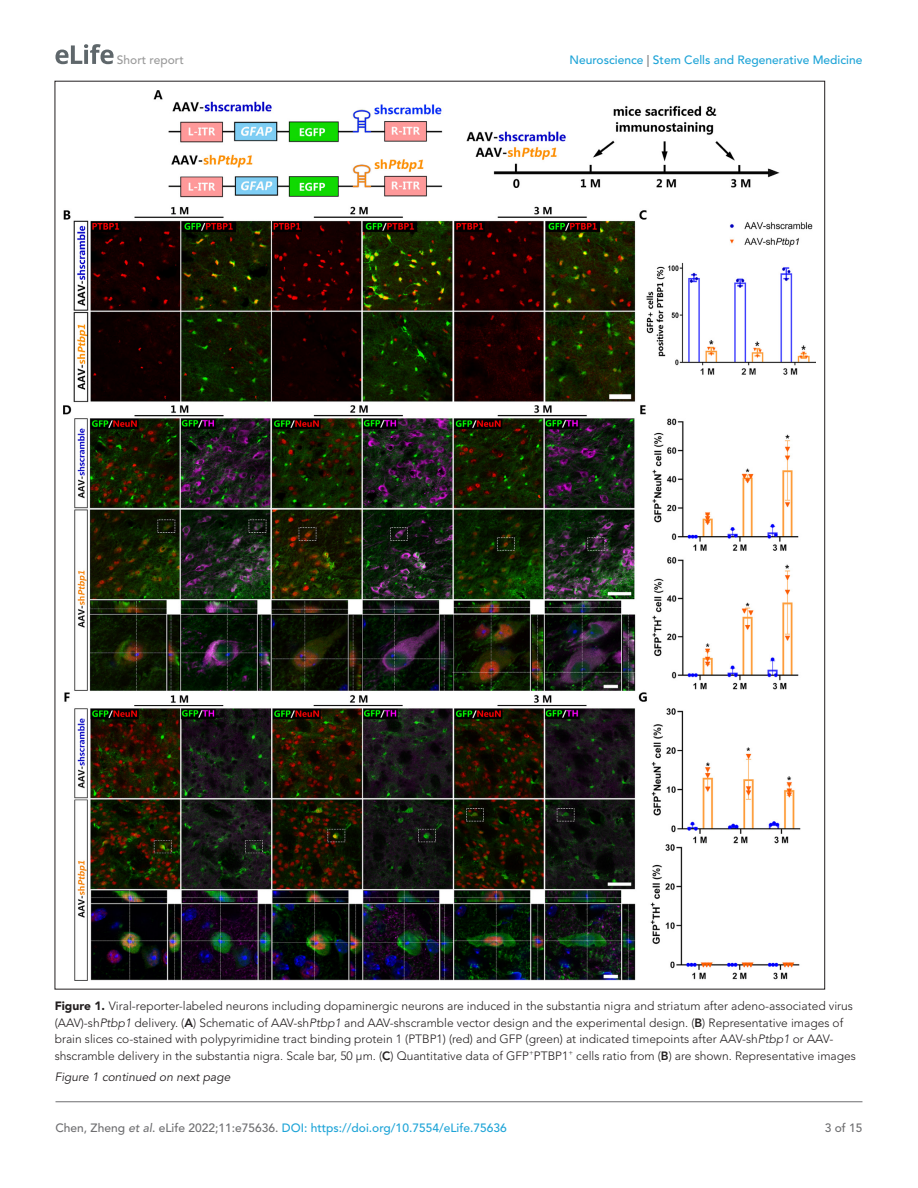
<style>
.page{position:relative;width:918px;height:1188px;background:#fff}
.page>*{position:absolute;margin:0;border:0;box-sizing:border-box;transform-origin:0 0}
.t1{font:300 12px/16.5px "Avenir LT Std";color:#231f20}
.t2{font:500 12px "Avenir LT Std";color:#1ea4d7}
.t3{font:italic 12px "Avenir LT Std";color:#231f20}
.t4{font:500 12px "Avenir LT Std";color:#9a9a9a}
.t5{font:500 12px "Avenir LT Std";color:#6e6e70}
.s1{color:#6e6e70}
.s2{font-weight:900}
.s3{font-style:italic}
.s4{font-weight:800}
.s5{font-style:italic;color:#6e6e70}
</style>
<div class="page">
<svg style="left:55px;top:44px;width:59px;height:20px"></svg>
<hr style="left:56px;top:1101px;width:806px;height:1px;background:#6e6e70">
<img style="left:64px;top:90px;width:752px;height:890px">
<p class="t4" style="left:117px;top:53px;width:68px">Short report</p>
<p class="t2" style="left:570px;top:53px;width:294px">Neuroscience <span class="s1">|</span> Stem Cells and Regenerative Medicine</p>
<p class="t1" style="left:55px;top:998px;width:803px"><span class="s2">Figure 1.</span> Viral-reporter-labeled neurons including dopaminergic neurons are induced in the substantia nigra and striatum after adeno-associated virus (AAV)-sh<span class="s3">Ptbp1</span> delivery. (<span class="s4">A</span>) Schematic of AAV-sh<span class="s3">Ptbp1</span> and AAV-shscramble vector design and the experimental design. (<span class="s4">B</span>) Representative images of brain slices co-stained with polypyrimidine tract binding protein 1 (PTBP1) (red) and GFP (green) at indicated timepoints after AAV-sh<span class="s3">Ptbp1</span> or AAV&shy;shscramble delivery in the substantia nigra. Scale bar, 50 μm. (<span class="s4">C</span>) Quantitative data of GFP<sup>+</sup>PTBP1<sup>+</sup> cells ratio from (<span class="s4">B</span>) are shown. Representative images</p>
<p class="t3" style="left:55px;top:1070px;width:177px">Figure 1 continued on next page</p>
<p class="t2" style="left:56px;top:1121px;width:453px"><span class="s1">Chen, Zheng</span> <span class="s5">et al</span><span class="s1">. eLife 2022;11:e75636.</span> DOI: https://doi.org/10.7554/eLife.75636</p>
<p class="t5" style="left:825px;top:1121px;width:39px">3 of 15</p>
</div>
